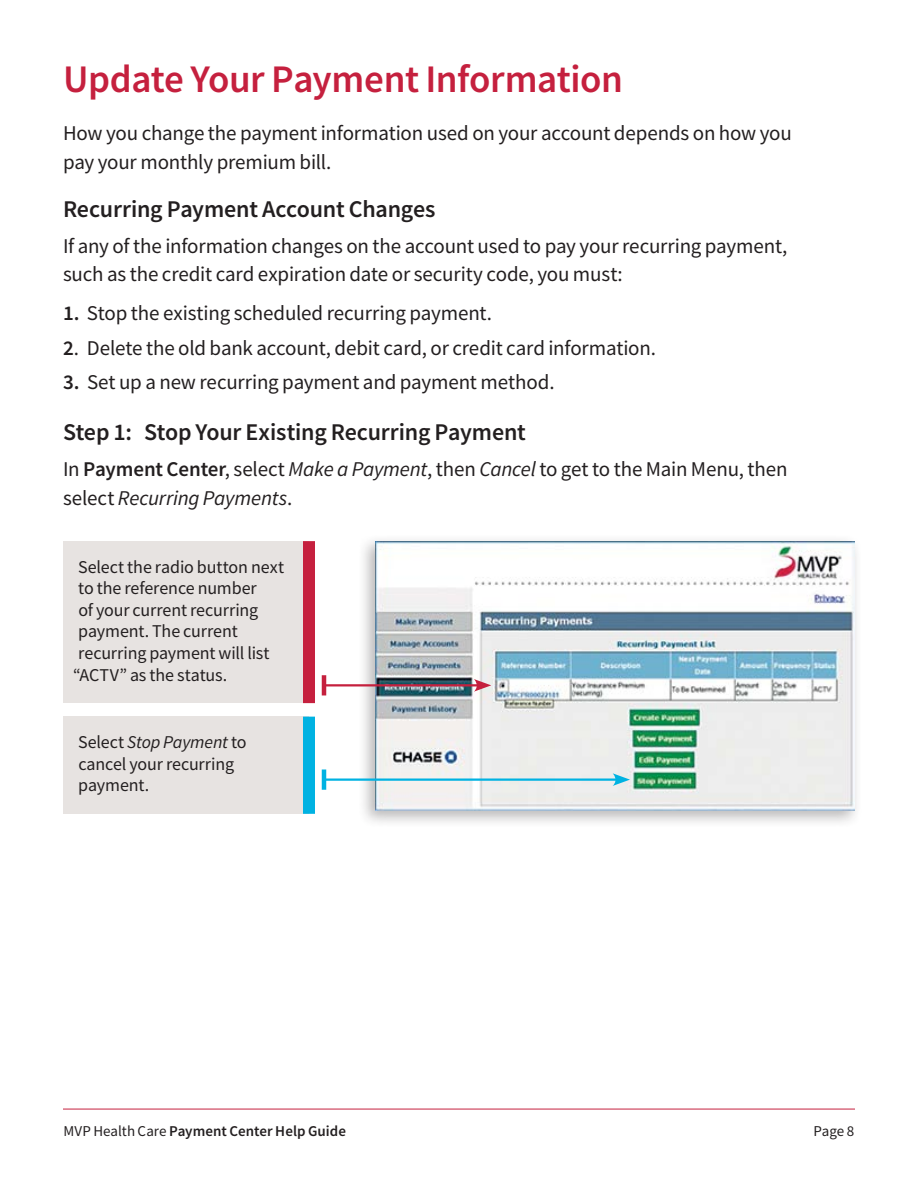
<style>
.page{position:relative;width:918px;height:1188px;background:#fff}
.page>*{position:absolute;margin:0;border:0;box-sizing:border-box;transform-origin:0 0}
.Title_Text{font:600 39px "Source Sans Pro";letter-spacing:-.01em;color:#c5203e}
.Section_Header_Text{font:600 24px "Source Sans Pro";letter-spacing:-.01em;color:#231f20}
.Body_Text{font:21px/28.5px "Source Sans Pro";letter-spacing:-.01em;color:#231f20}
.t1{font:18px/21.6px "Source Sans Pro";letter-spacing:-.005em;color:#231f20}
.t2{font:600 15px "Source Sans Pro";letter-spacing:.005em;color:#231f20}
.t3{font:15px "Source Sans Pro";color:#231f20}
.s1{font-weight:600}
.s2{font-style:italic}
.s3{font-weight:400}
</style>
<div class="page">
<div style="left:358px;top:534px;width:505px;height:294px;background:#231f20;opacity:.32"></div>
<img style="left:375px;top:541px;width:480px;height:270px">
<hr style="left:63px;top:1109px;width:792px;height:1px;background:#c5203e">
<div style="left:63px;top:541px;width:246px;height:162px;background:#e7e3e1"></div>
<div style="left:303px;top:541px;width:12px;height:162px;background:#c5203e"></div>
<div style="left:63px;top:717px;width:246px;height:97px;background:#e7e3e1"></div>
<div style="left:303px;top:717px;width:12px;height:97px;background:#00b2e2"></div>
<hr style="left:324px;top:684px;width:156px;height:2px;background:#c5203e">
<hr style="left:322px;top:675px;width:4px;height:20px;background:#c5203e">
<svg style="left:474px;top:679px;width:17px;height:13px"></svg>
<hr style="left:324px;top:778px;width:295px;height:3px;background:#00b2e2">
<hr style="left:322px;top:770px;width:4px;height:20px;background:#00b2e2">
<svg style="left:613px;top:773px;width:17px;height:13px"></svg>
<p class="Title_Text" style="left:63px;top:54px;width:562px">Update Your Payment Information</p>
<p class="Body_Text" style="left:63px;top:119px;width:730px">How you change the payment information used on your account depends on how you pay your monthly premium bill.</p>
<p class="Section_Header_Text" style="left:63px;top:193px;width:374px">Recurring Payment Account Changes</p>
<p class="Body_Text" style="left:63px;top:231px;width:726px">If any of the information changes on the account used to pay your recurring payment, such as the credit card expiration date or security code, you must:</p>
<p class="Body_Text" style="left:63px;top:299px;width:428px"><span class="s1">1.</span> Stop the existing scheduled recurring payment.</p>
<p class="Body_Text" style="left:63px;top:333px;width:592px"><span class="s1">2</span>. Delete the old bank account, debit card, or credit card information.</p>
<p class="Body_Text" style="left:63px;top:368px;width:490px"><span class="s1">3.</span> Set up a new recurring payment and payment method.</p>
<p class="Section_Header_Text" style="left:63px;top:416px;width:464px">Step 1: Stop Your Existing Recurring Payment</p>
<p class="Body_Text" style="left:63px;top:455px;width:726px">In <span class="s1">Payment Center</span>, select <span class="s2">Make a Payment</span>, then <span class="s2">Cancel</span> to get to the Main Menu, then select <span class="s2">Recurring Payments</span>.</p>
<p class="t1" style="left:73px;top:556px;width:213px">Select the radio button next to the reference number<br>of your current recurring payment. The current recurring payment will list “ACTV” as the status.</p>
<p class="t1" style="left:78px;top:731px;width:170px">Select <span class="s2">Stop Payment</span> to cancel your recurring payment.</p>
<p class="t2" style="left:63px;top:1121px;width:284px"><span class="s3">MVP Health Care</span> Payment Center Help Guide</p>
<p class="t3" style="left:813px;top:1122px;width:42px">Page 8</p>
</div>
